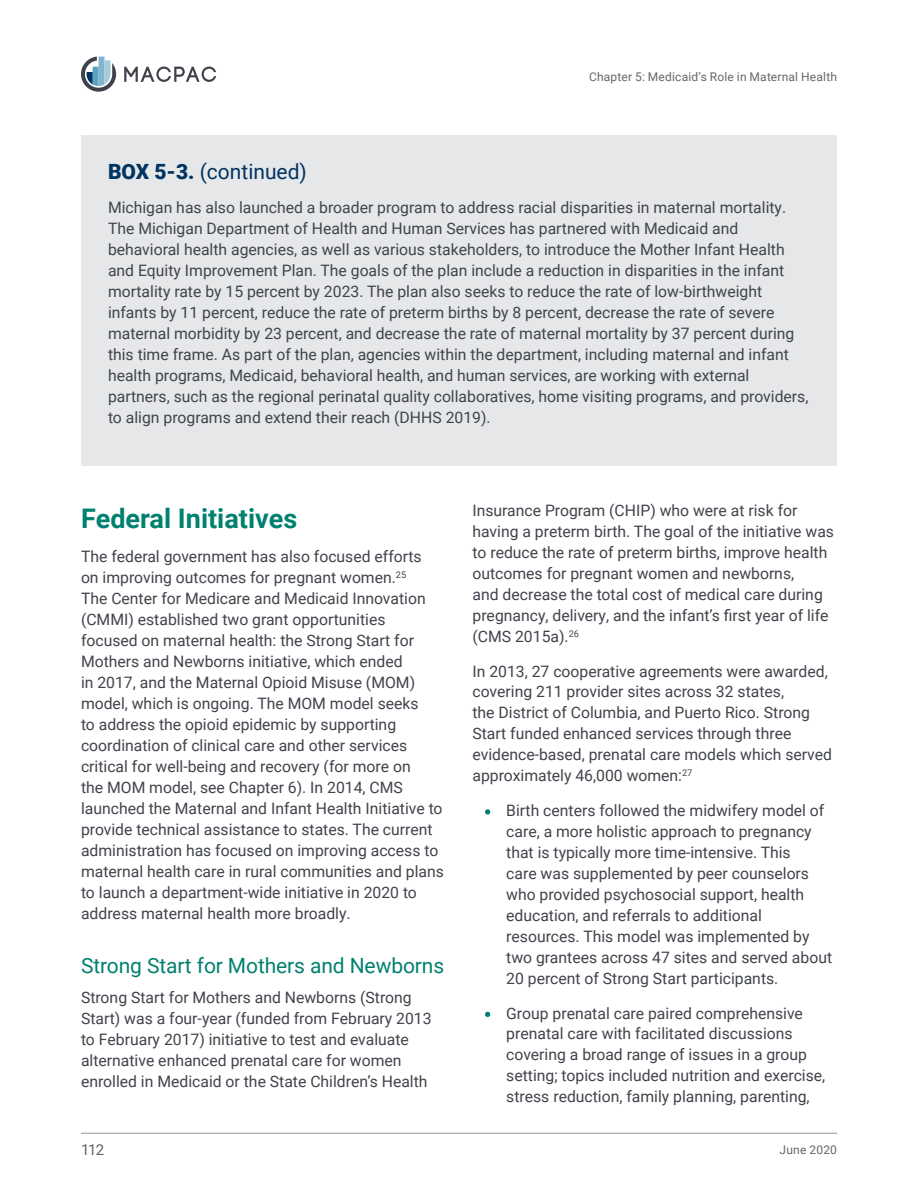
<style>
.page{position:relative;width:918px;height:1188px;background:#fff}
.page>*{position:absolute;margin:0;border:0;box-sizing:border-box;transform-origin:0 0}
.t1{font:700 27px "Roboto";color:#008170}
.t2{font:21px "Roboto";letter-spacing:-.005em;color:#008170}
.t3{font:21px "Roboto";color:#003461}
.t4{font:15.75px/21px "Roboto";color:#40434b}
.t5{font:15px "Roboto";color:#65666c}
.t6{font:12px "Roboto";letter-spacing:.015em;color:#65666c}
.s1{font-weight:900}
.s2{font-weight:700;font-size:9.15px;color:#008170}
</style>
<div class="page">
<hr style="left:81px;top:1133px;width:756px;height:1px;background:#939598">
<svg style="left:81px;top:57px;width:35px;height:35px"></svg>
<svg style="left:124px;top:67px;width:92px;height:15px"></svg>
<div style="left:81px;top:135px;width:756px;height:330px;background:#e6e7e9"></div>
<p class="t6" style="left:589px;top:68px;width:249px">Chapter 5: Medicaid’s Role in Maternal Health</p>
<h2 class="t3" style="left:108px;top:156px;width:200px"><span class="s1">BOX 5-3.</span> (continued)</h2>
<p class="t4" style="left:108px;top:196px;width:702px">Michigan has also launched a broader program to address racial disparities in maternal mortality.<br>The Michigan Department of Health and Human Services has partnered with Medicaid and behavioral health agencies, as well as various stakeholders, to introduce the Mother Infant Health and Equity Improvement Plan. The goals of the plan include a reduction in disparities in the infant mortality rate by 15 percent by 2023. The plan also seeks to reduce the rate of low-birthweight infants by 11 percent, reduce the rate of preterm births by 8 percent, decrease the rate of severe maternal morbidity by 23 percent, and decrease the rate of maternal mortality by 37 percent during this time frame. As part of the plan, agencies within the department, including maternal and infant health programs, Medicaid, behavioral health, and human services, are working with external partners, such as the regional perinatal quality collaboratives, home visiting programs, and providers, to align programs and extend their reach (DHHS 2019).</p>
<h2 class="t1" style="left:81px;top:499px;width:218px">Federal Initiatives</h2>
<p class="t4" style="left:81px;top:546px;width:364px">The federal government has also focused efforts<br>on improving outcomes for pregnant women.<sup>25<br></sup>The Center for Medicare and Medicaid Innovation (CMMI) established two grant opportunities focused on maternal health: the Strong Start for Mothers and Newborns initiative, which ended<br>in 2017, and the Maternal Opioid Misuse (MOM) model, which is ongoing. The MOM model seeks<br>to address the opioid epidemic by supporting coordination of clinical care and other services critical for well-being and recovery (for more on<br>the MOM model, see Chapter 6). In 2014, CMS launched the Maternal and Infant Health Initiative to provide technical assistance to states. The current administration has focused on improving access to maternal health care in rural communities and plans to launch a department-wide initiative in 2020 to address maternal health more broadly.</p>
<h3 class="t2" style="left:81px;top:951px;width:365px">Strong Start for Mothers and Newborns</h3>
<p class="t4" style="left:81px;top:986px;width:352px">Strong Start for Mothers and Newborns (Strong Start) was a four-year (funded from February 2013 to February 2017) initiative to test and evaluate alternative enhanced prenatal care for women enrolled in Medicaid or the State Children’s Health</p>
<p class="t4" style="left:472px;top:499px;width:363px">Insurance Program (CHIP) who were at risk for having a preterm birth. The goal of the initiative was to reduce the rate of preterm births, improve health outcomes for pregnant women and newborns,<br>and decrease the total cost of medical care during pregnancy, delivery, and the infant’s first year of life (CMS 2015a).<sup>26</sup></p>
<p class="t4" style="left:472px;top:660px;width:361px">In 2013, 27 cooperative agreements were awarded, covering 211 provider sites across 32 states,<br>the District of Columbia, and Puerto Rico. Strong Start funded enhanced services through three evidence-based, prenatal care models which served approximately 46,000 women:<sup>27</sup></p>
<p class="t4" style="left:506px;top:799px;width:327px;text-indent:-20px"><span class="s2">•</span> Birth centers followed the midwifery model of care, a more holistic approach to pregnancy that is typically more time-intensive. This<br>care was supplemented by peer counselors who provided psychosocial support, health education, and referrals to additional resources. This model was implemented by two grantees across 47 sites and served about 20 percent of Strong Start participants.</p>
<p class="t4" style="left:506px;top:1002px;width:321px;text-indent:-20px"><span class="s2">•</span> Group prenatal care paired comprehensive prenatal care with facilitated discussions covering a broad range of issues in a group setting; topics included nutrition and exercise, stress reduction, family planning, parenting,</p>
<p class="t5" style="left:81px;top:1139px;width:25px">112</p>
<p class="t6" style="left:780px;top:1141px;width:59px">June 2020</p>
</div>
